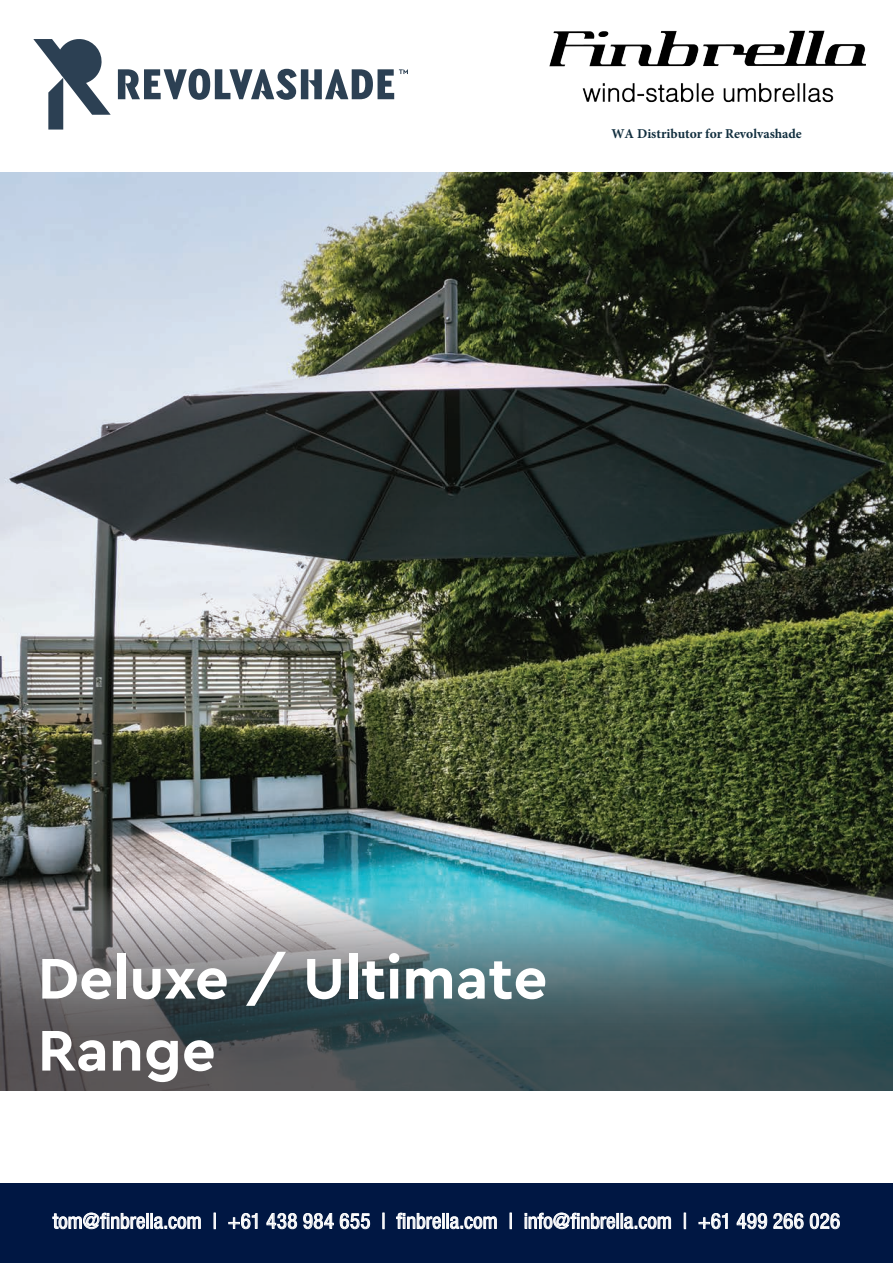
<style>
.page{position:relative;width:893px;height:1263px;background:#fff}
.page>*{position:absolute;margin:0;border:0;box-sizing:border-box;transform-origin:0 0}
.t1{font:700 60px/72px "Cera Pro";color:#fff}
.t2{font:condensed 21px "Helvetica Neue LT Std";color:#fff}
.t3{font:700 13.5px "Minion Pro";color:#122f3f}
</style>
<div class="page">
<img style="left:0;top:172px;width:893px;height:712px">
<svg style="left:0;top:884px;width:893px;height:207px;background:#5c757b"></svg>
<svg style="left:118px;top:69px;width:290px;height:31px"></svg>
<svg style="left:33px;top:39px;width:78px;height:91px"></svg>
<div style="left:0;top:1183px;width:893px;height:80px;background:#001743"></div>
<svg style="left:53px;top:1213px;width:148px;height:16px"></svg>
<svg style="left:214px;top:1213px;width:2px;height:16px"></svg>
<svg style="left:228px;top:1213px;width:29px;height:16px"></svg>
<svg style="left:267px;top:1213px;width:30px;height:16px"></svg>
<svg style="left:303px;top:1213px;width:31px;height:16px"></svg>
<svg style="left:340px;top:1213px;width:30px;height:16px"></svg>
<svg style="left:383px;top:1213px;width:1px;height:16px"></svg>
<svg style="left:396px;top:1213px;width:101px;height:16px"></svg>
<svg style="left:510px;top:1213px;width:2px;height:16px"></svg>
<svg style="left:525px;top:1213px;width:146px;height:16px"></svg>
<svg style="left:684px;top:1213px;width:2px;height:16px"></svg>
<svg style="left:699px;top:1213px;width:29px;height:16px"></svg>
<svg style="left:737px;top:1213px;width:30px;height:16px"></svg>
<svg style="left:773px;top:1213px;width:30px;height:16px"></svg>
<svg style="left:810px;top:1213px;width:30px;height:16px"></svg>
<img style="left:549px;top:30px;width:317px;height:73px">
<p class="t3" style="left:611px;top:124px;width:192px">WA Distributor for Revolvashade</p>
<h1 class="t1" style="left:38px;top:940px;width:511px">Deluxe / Ultimate<br>Range</h1>
<p class="t2" style="left:53px;top:1209px;width:789px">tom@finbrella.com | +61 438 984 655 | finbrella.com | info@finbrella.com | +61 499 266 026</p>
</div>
